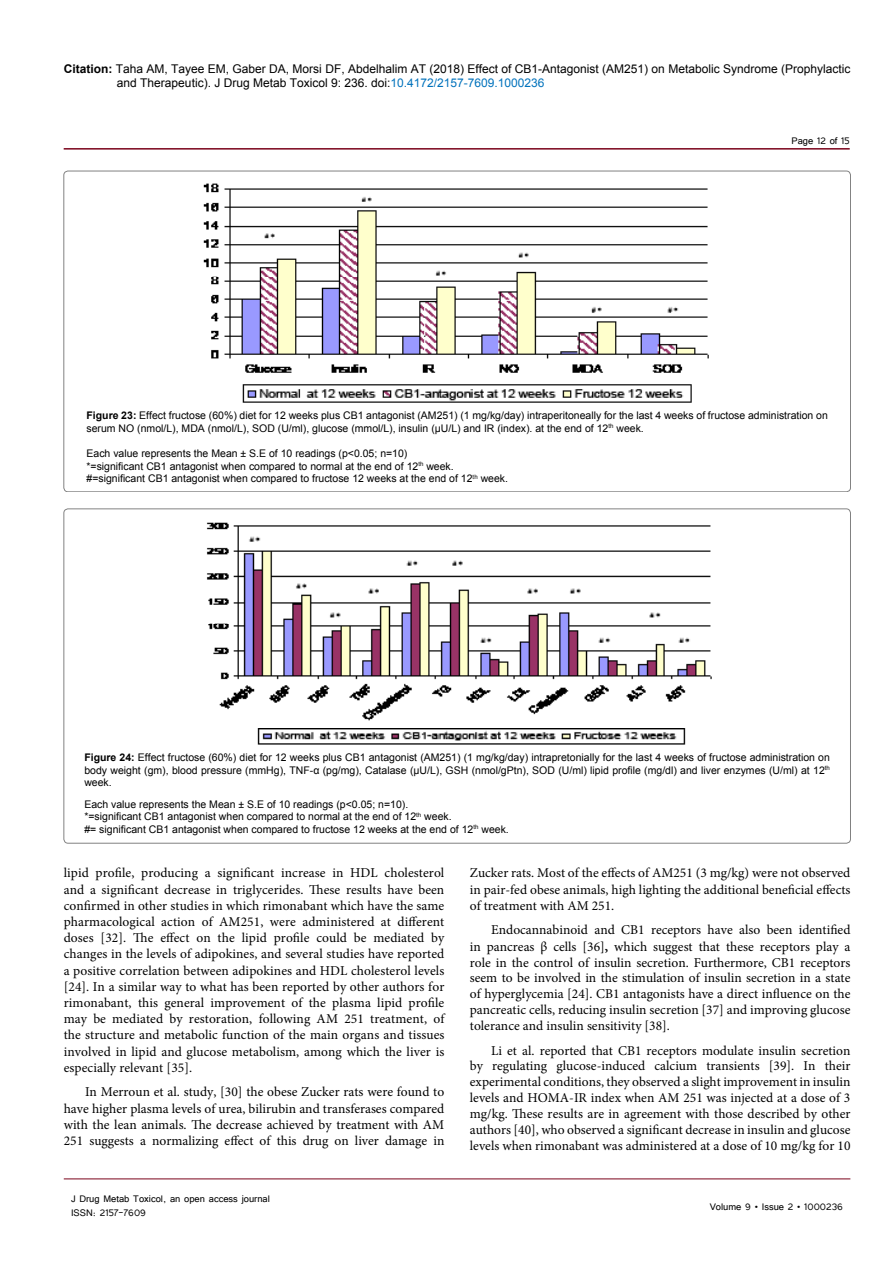
<style>
.page{position:relative;width:893px;height:1263px;background:#fff}
.page>*{position:absolute;margin:0;border:0;box-sizing:border-box;transform-origin:0 0}
.t1{font:13.5px/16.2px "Minion Pro";color:#000;text-align:justify}
.t2{font:12px/14.4px "Arial";color:#000}
.t3{font:12px/14.4px "Tunga";color:#000}
.t4{font:10.5px/12.6px "Arial";color:#000}
.s1{font-weight:700}
.s2{color:#0072bc}
</style>
<div class="page">
<hr style="left:64px;top:148px;width:786px;height:2px;background:#7a031b">
<hr style="left:64px;top:1179px;width:786px;height:1px;background:#7a031b">
<img style="left:203px;top:183px;width:506px;height:220px">
<img style="left:206px;top:522px;width:506px;height:223px">
<p class="t2" style="left:117px;top:61px;width:735px;text-indent:-53px"><span class="s1">Citation:</span> Taha AM, Tayee EM, Gaber DA, Morsi DF, Abdelhalim AT (2018) Effect of CB1-Antagonist (AM251) on Metabolic Syndrome (Prophylactic and Therapeutic). J Drug Metab Toxicol 9: 236. doi:<span class="s2">10.4172/2157-7609.1000236</span></p>
<p class="t3" style="left:791px;top:133px;width:60px">Page 12 of 15</p>
<p class="t4" style="left:87px;top:409px;width:743px"><span class="s1">Figure 23:</span> Effect fructose (60%) diet for 12 weeks plus CB1 antagonist (AM251) (1 mg/kg/day) intraperitoneally for the last 4 weeks of fructose administration on serum NO (nmol/L), MDA (nmol/L), SOD (U/ml), glucose (mmol/L), insulin (µU/L) and IR (index). at the end of 12<sup>th</sup> week.</p>
<p class="t4" style="left:87px;top:447px;width:423px">Each value represents the Mean ± S.E of 10 readings (p&lt;0.05; n=10)<br>*=significant CB1 antagonist when compared to normal at the end of 12<sup>th</sup> week. #=significant CB1 antagonist when compared to fructose 12 weeks at the end of 12<sup>th</sup> week.</p>
<p class="t4" style="left:84px;top:751px;width:747px;text-align:justify"><span class="s1">Figure 24:</span> Effect fructose (60%) diet for 12 weeks plus CB1 antagonist (AM251) (1 mg/kg/day) intrapretonially for the last 4 weeks of fructose administration on body weight (gm), blood pressure (mmHg), TNF-α (pg/mg), Catalase (µU/L), GSH (nmol/gPtn), SOD (U/ml) lipid profile (mg/dl) and liver enzymes (U/ml) at 12<sup>th </sup>week.</p>
<p class="t4" style="left:84px;top:798px;width:426px">Each value represents the Mean ± S.E of 10 readings (p&lt;0.05; n=10).<br>*=significant CB1 antagonist when compared to normal at the end of 12<sup>th</sup> week.<br>#= significant CB1 antagonist when compared to fructose 12 weeks at the end of 12<sup>th</sup> week.</p>
<p class="t1" style="left:64px;top:865px;width:382px">lipid profile, producing a significant increase in HDL cholesterol and a significant decrease in triglycerides. These results have been confirmed in other studies in which rimonabant which have the same pharmacological action of AM251, were administered at different doses [32]. The effect on the lipid profile could be mediated by changes in the levels of adipokines, and several studies have reported a positive correlation between adipokines and HDL cholesterol levels [24]. In a similar way to what has been reported by other authors for rimonabant, this general improvement of the plasma lipid profile may be mediated by restoration, following AM 251 treatment, of the structure and metabolic function of the main organs and tissues involved in lipid and glucose metabolism, among which the liver is especially relevant [35].</p>
<p class="t1" style="left:64px;top:1084px;width:382px;text-indent:21px">In Merroun et al. study, [30] the obese Zucker rats were found to have higher plasma levels of urea, bilirubin and transferases compared with the lean animals. The decrease achieved by treatment with AM 251 suggests a normalizing effect of this drug on liver damage in</p>
<p class="t1" style="left:470px;top:865px;width:382px">Zucker rats. Most of the effects of AM251 (3 mg/kg) were not observed in pair-fed obese animals, high lighting the additional beneficial effects of treatment with AM 251.</p>
<p class="t1" style="left:470px;top:922px;width:382px;text-indent:21px">Endocannabinoid and CB1 receptors have also been identified in pancreas β cells [36]<span class="s1">,</span> which suggest that these receptors play a role in the control of insulin secretion. Furthermore, CB1 receptors seem to be involved in the stimulation of insulin secretion in a state of hyperglycemia [24]. CB1 antagonists have a direct influence on the pancreatic cells, reducing insulin secretion [37] and improving glucose tolerance and insulin sensitivity [38].</p>
<p class="t1" style="left:470px;top:1042px;width:382px;text-indent:21px">Li et al. reported that CB1 receptors modulate insulin secretion by regulating glucose-induced calcium transients [39]. In their experimental conditions, they observed a slight improvement in insulin levels and HOMA-IR index when AM 251 was injected at a dose of 3 mg/kg. These results are in agreement with those described by other authors [40], who observed a significant decrease in insulin and glucose levels when rimonabant was administered at a dose of 10 mg/kg for 10</p>
<p class="t3" style="left:71px;top:1190px;width:200px">J Drug Metab Toxicol, an open access journal<br>ISSN: 2157-7609</p>
<p class="t3" style="left:710px;top:1199px;width:135px">Volume 9 • Issue 2 • 1000236</p>
</div>
